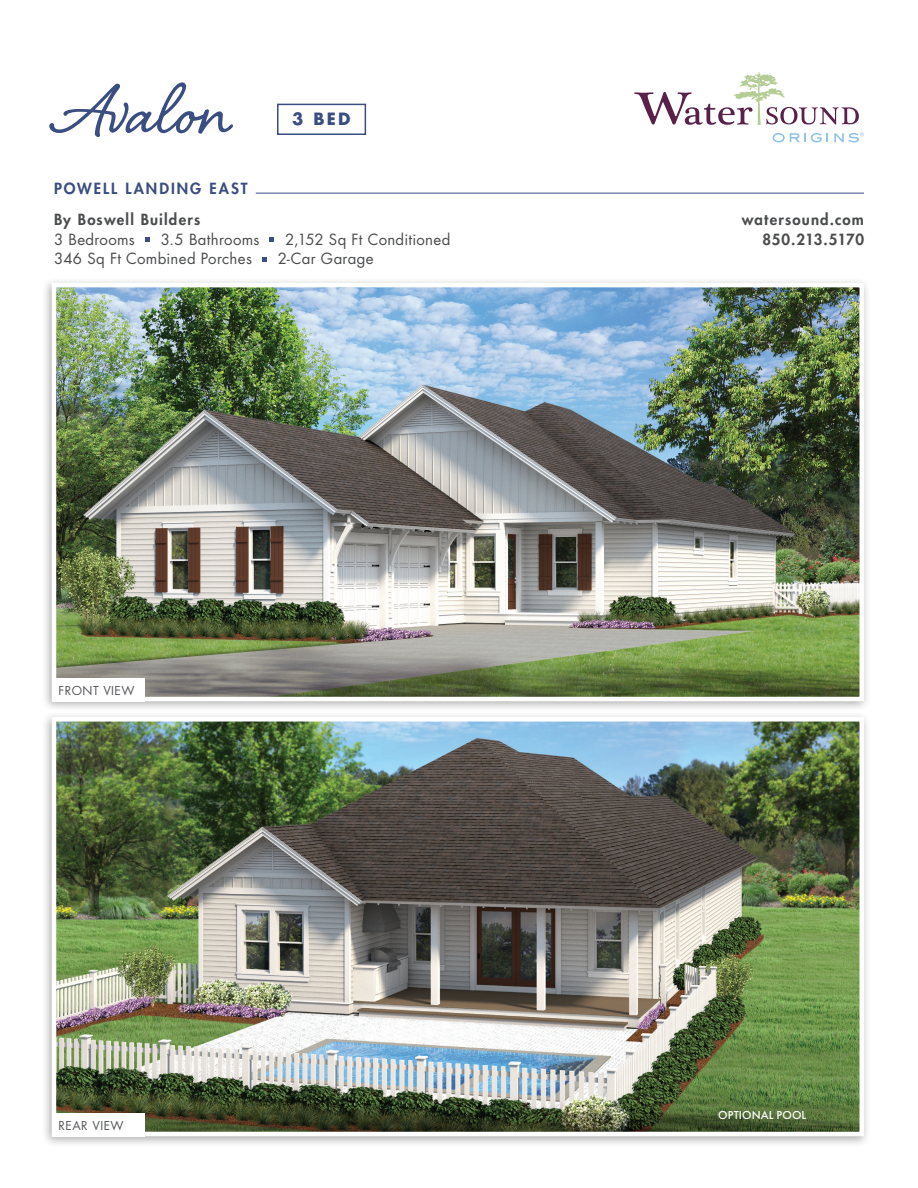
<style>
.page{position:relative;width:918px;height:1188px;background:#fff}
.page>*{position:absolute;margin:0;border:0;box-sizing:border-box;transform-origin:0 0}
.t1{font:90px "Shelby";letter-spacing:.01em;color:#3a4e81}
.t2{font:700 16.5px "Futura Std";color:#3a4e81}
.t3{font:15px "Futura Std";letter-spacing:.02em;color:#4b4c4d}
.t4{font:800 15px "Futura Std";letter-spacing:.075em;color:#4b4c4d}
.t5{font:800 15px "Futura Std";letter-spacing:.135em;color:#3a4e81}
.t6{font:800 15px "Futura Std";letter-spacing:.005em;color:#4b4c4d}
.t7{font:12px "Futura Std";letter-spacing:.04em;color:#57585a}
.t8{font:500 12px "Futura PT";letter-spacing:.01em;color:#fff}
</style>
<div class="page">
<div style="left:41px;top:711px;width:829px;height:436px;background:#231f20;opacity:.35"></div>
<img style="left:57px;top:722px;width:802px;height:409px">
<div style="left:52px;top:717px;width:812px;height:419px;border:4px solid #fff"></div>
<div style="left:52px;top:1113px;width:93px;height:23px;background:#fff"></div>
<div style="left:41px;top:277px;width:829px;height:436px;background:#231f20;opacity:.35"></div>
<img style="left:57px;top:288px;width:802px;height:408px">
<div style="left:52px;top:283px;width:812px;height:418px;border:4px solid #fff"></div>
<div style="left:52px;top:678px;width:93px;height:23px;background:#fff"></div>
<svg style="left:773px;top:133px;width:55px;height:9px"></svg>
<svg style="left:634px;top:72px;width:225px;height:53px"></svg>
<svg style="left:834px;top:133px;width:30px;height:9px"></svg>
<hr style="left:256px;top:193px;width:608px;height:1px;background:#3a4e81">
<svg style="left:145px;top:237px;width:5px;height:5px"></svg>
<svg style="left:270px;top:237px;width:4px;height:5px"></svg>
<svg style="left:262px;top:257px;width:5px;height:4px"></svg>
<svg style="left:277px;top:103px;width:90px;height:32px"></svg>
<h1 class="t1" style="left:54px;top:49px;width:180px">Avalon</h1>
<p class="t2" style="left:292px;top:108px;width:60px">3 BED</p>
<p class="t5" style="left:54px;top:178px;width:195px">POWELL LANDING EAST</p>
<p class="t4" style="left:54px;top:210px;width:148px">By Boswell Builders</p>
<p class="t4" style="left:742px;top:210px;width:124px">watersound.com</p>
<p class="t3" style="left:54px;top:230px;width:82px">3 Bedrooms</p>
<p class="t3" style="left:161px;top:230px;width:100px">3.5 Bathrooms</p>
<p class="t3" style="left:285px;top:230px;width:167px">2,152 Sq Ft Conditioned</p>
<p class="t6" style="left:762px;top:230px;width:103px">850.213.5170</p>
<p class="t3" style="left:54px;top:249px;width:199px">346 Sq Ft Combined Porches</p>
<p class="t3" style="left:278px;top:249px;width:97px">2-Car Garage</p>
<p class="t7" style="left:59px;top:682px;width:78px">FRONT VIEW</p>
<p class="t7" style="left:58px;top:1117px;width:67px">REAR VIEW</p>
<p class="t8" style="left:718px;top:1108px;width:90px">OPTIONAL POOL</p>
</div>
